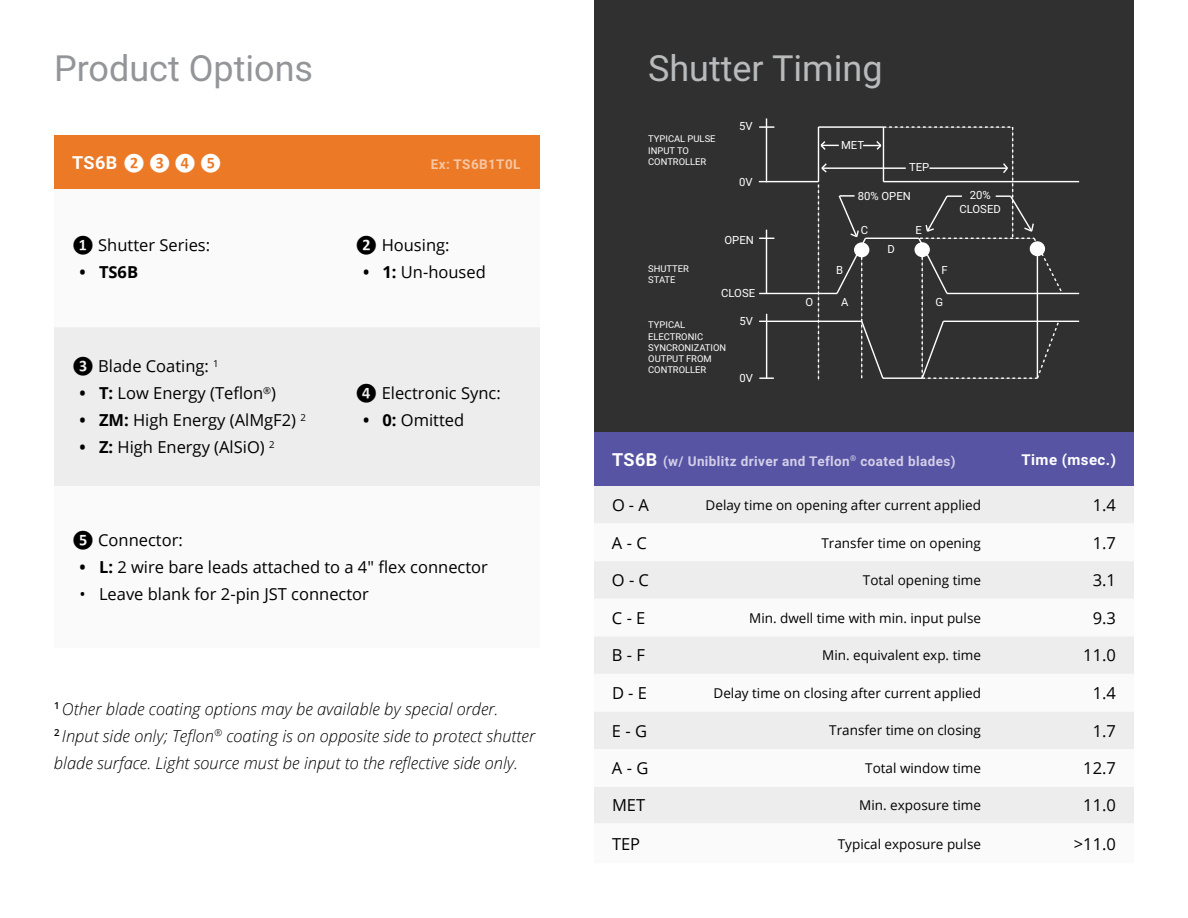
<style>
.page{position:relative;width:1188px;height:918px;background:#fff}
.page>*{position:absolute;margin:0;border:0;box-sizing:border-box;transform-origin:0 0}
.t1{font:36px "Roboto";color:#939598}
.t2{font:36px "Roboto";color:#b8babc}
.t3{font:700 18px "Roboto";color:#fff}
.t4{font:16.5px "Open Sans";color:#000}
.t5{font:italic 300 16.5px/27px "Open Sans";color:#000}
.t6{font:700 16.5px "Open Sans";color:#000}
.t7{font:700 15px "Roboto";letter-spacing:.03em;color:#fff}
.t8{font:13.5px "Open Sans";color:#000}
.t9{font:700 13.5px "Roboto";letter-spacing:.03em;color:#d3cfe8}
.t10{font:700 13.5px "Roboto";letter-spacing:.03em;color:#f8c6a3}
.t11{font:11.25px/13.5px "Roboto";color:#fff;text-align:center}
.t12{font:9.45px/11.2px "Roboto";color:#fff}
.s1{font-family:"Calibri";font-size:16.5px}
.s2{font-family:"Calibri";font-weight:700}
.s3{font-weight:700}
.s4{font-size:18px;color:#fff}
</style>
<div class="page">
<div style="left:594px;top:0;width:540px;height:432px;background:#303030"></div>
<div style="left:594px;top:432px;width:540px;height:54px;background:#5754a4"></div>
<div style="left:594px;top:486px;width:540px;height:37px;background:#ededed"></div>
<svg style="left:594px;top:561px;width:540px;height:262px;fill:#ededed"></svg>
<hr style="left:759px;top:181px;width:59px;height:1px;background:#fff">
<hr style="left:883px;top:181px;width:196px;height:1px;background:#fff">
<hr style="left:759px;top:293px;width:78px;height:1px;background:#fff">
<hr style="left:947px;top:293px;width:132px;height:1px;background:#fff">
<hr style="left:766px;top:230px;width:1px;height:63px;background:#fff">
<svg style="left:759px;top:238px;width:15px;height:1px"></svg>
<hr style="left:766px;top:118px;width:1px;height:64px;background:#fff">
<svg style="left:759px;top:126px;width:15px;height:2px"></svg>
<svg style="left:759px;top:377px;width:15px;height:2px"></svg>
<hr style="left:766px;top:314px;width:1px;height:64px;background:#fff">
<hr style="left:759px;top:321px;width:103px;height:1px;background:#fff">
<hr style="left:943px;top:321px;width:136px;height:1px;background:#fff">
<svg style="left:818px;top:126px;width:246px;height:254px"></svg>
<div style="left:54px;top:135px;width:486px;height:54px;background:#eb7926"></div>
<div style="left:54px;top:327px;width:486px;height:159px;background:#ededed"></div>
<h1 class="t1" style="left:54px;top:43px;width:261px">Product Options</h1>
<p class="t3" style="left:72px;top:150px;width:151px">TS6B <span class="s1">❷ ❸ ❹ ❺</span></p>
<p class="t10" style="left:431px;top:154px;width:91px">Ex: TS6B1T0L</p>
<p class="t4" style="left:72px;top:234px;width:140px"><span class="s2">❶</span> Shutter Series:</p>
<p class="t6" style="left:80px;top:260px;width:60px">• TS6B</p>
<p class="t4" style="left:72px;top:355px;width:148px"><span class="s2">❸</span> Blade Coating: <sup>1</sup></p>
<p class="t4" style="left:80px;top:382px;width:198px"><span class="s3">• T:</span> Low Energy (Teflon<sup>®</sup>)</p>
<p class="t4" style="left:79px;top:409px;width:228px"><span class="s3">• ZM:</span> High Energy (AlMgF2) <sup>2</sup></p>
<p class="t4" style="left:80px;top:436px;width:197px"><span class="s3">• Z:</span> High Energy (AlSiO) <sup>2</sup></p>
<p class="t4" style="left:356px;top:234px;width:96px"><span class="s2">❷</span> Housing:</p>
<p class="t4" style="left:363px;top:261px;width:124px"><span class="s3">• 1:</span> Un-housed</p>
<p class="t4" style="left:356px;top:382px;width:147px"><span class="s2">❹</span> Electronic Sync:</p>
<p class="t4" style="left:363px;top:409px;width:103px"><span class="s3">• 0:</span> Omitted</p>
<p class="t4" style="left:72px;top:529px;width:112px"><span class="s2">❺</span> Connector:</p>
<p class="t4" style="left:80px;top:556px;width:410px"><span class="s3">• L:</span> 2 wire bare leads attached to a 4" flex connector</p>
<p class="t4" style="left:80px;top:583px;width:291px">• Leave blank for 2-pin JST connector</p>
<p class="t5" style="left:54px;top:695px;width:483px"><sup>1</sup> Other blade coating options may be available by special order.<br><sup>2</sup> Input side only; Teflon<sup>®</sup> coating is on opposite side to protect shutter blade surface. Light source must be input to the reflective side only.</p>
<h1 class="t2" style="left:648px;top:43px;width:236px">Shutter Timing</h1>
<p class="t12" style="left:648px;top:133px;width:69px">TYPICAL PULSE<br>INPUT TO<br>CONTROLLER</p>
<p class="t11" style="left:739px;top:118px;width:15px">5V</p>
<p class="t11" style="left:739px;top:175px;width:15px">0V</p>
<p class="t11" style="left:725px;top:232px;width:31px">OPEN</p>
<p class="t12" style="left:648px;top:263px;width:42px">SHUTTER<br>STATE</p>
<p class="t12" style="left:648px;top:319px;width:80px">TYPICAL<br>ELECTRONIC<br>SYNCRONIZATION<br>OUTPUT FROM<br>CONTROLLER</p>
<p class="t11" style="left:721px;top:285px;width:35px">CLOSE</p>
<p class="t11" style="left:740px;top:314px;width:15px">5V</p>
<p class="t11" style="left:740px;top:371px;width:15px">0V</p>
<p class="t11" style="left:805px;top:295px;width:9px">O</p>
<p class="t11" style="left:841px;top:138px;width:25px">MET</p>
<p class="t11" style="left:909px;top:160px;width:22px">TEP</p>
<p class="t11" style="left:858px;top:189px;width:55px">80% OPEN</p>
<p class="t11" style="left:861px;top:222px;width:9px">C</p>
<p class="t11" style="left:915px;top:222px;width:8px">E</p>
<p class="t11" style="left:836px;top:262px;width:9px">B</p>
<p class="t11" style="left:888px;top:242px;width:9px">D</p>
<p class="t11" style="left:941px;top:262px;width:8px">F</p>
<p class="t11" style="left:841px;top:295px;width:9px">A</p>
<p class="t11" style="left:935px;top:295px;width:9px">G</p>
<p class="t11" style="left:960px;top:188px;width:43px">20%<br>CLOSED</p>
<p class="t9" style="left:612px;top:451px;width:345px"><span class="s4">TS6B</span> (w/ Uniblitz driver and Teflon<sup>®</sup> coated blades)</p>
<p class="t7" style="left:1021px;top:449px;width:96px">Time (msec.)</p>
<p class="t4" style="left:612px;top:494px;width:38px">O - A</p>
<p class="t8" style="left:706px;top:496px;width:277px">Delay time on opening after current applied</p>
<p class="t4" style="left:1093px;top:494px;width:25px">1.4</p>
<p class="t4" style="left:612px;top:531px;width:36px">A - C</p>
<p class="t8" style="left:821px;top:533px;width:161px">Transfer time on opening</p>
<p class="t4" style="left:1093px;top:531px;width:25px">1.7</p>
<p class="t4" style="left:612px;top:569px;width:38px">O - C</p>
<p class="t8" style="left:863px;top:571px;width:120px">Total opening time</p>
<p class="t4" style="left:1093px;top:569px;width:25px">3.1</p>
<p class="t4" style="left:612px;top:607px;width:35px">C - E</p>
<p class="t8" style="left:749px;top:609px;width:233px">Min. dwell time with min. input pulse</p>
<p class="t4" style="left:1093px;top:607px;width:25px">9.3</p>
<p class="t4" style="left:612px;top:644px;width:35px">B - F</p>
<p class="t8" style="left:822px;top:646px;width:160px">Min. equivalent exp. time</p>
<p class="t4" style="left:1083px;top:644px;width:34px">11.0</p>
<p class="t4" style="left:612px;top:682px;width:37px">D - E</p>
<p class="t8" style="left:714px;top:684px;width:269px">Delay time on closing after current applied</p>
<p class="t4" style="left:1093px;top:682px;width:25px">1.4</p>
<p class="t4" style="left:612px;top:719px;width:37px">E - G</p>
<p class="t8" style="left:829px;top:721px;width:153px">Transfer time on closing</p>
<p class="t4" style="left:1093px;top:719px;width:25px">1.7</p>
<p class="t4" style="left:612px;top:757px;width:38px">A - G</p>
<p class="t8" style="left:865px;top:759px;width:117px">Total window time</p>
<p class="t4" style="left:1083px;top:757px;width:34px">12.7</p>
<p class="t4" style="left:612px;top:794px;width:35px">MET</p>
<p class="t8" style="left:859px;top:796px;width:123px">Min. exposure time</p>
<p class="t4" style="left:1083px;top:794px;width:34px">11.0</p>
<p class="t4" style="left:612px;top:832px;width:30px">TEP</p>
<p class="t8" style="left:838px;top:834px;width:145px">Typical exposure pulse</p>
<p class="t4" style="left:1074px;top:832px;width:44px">&gt;11.0</p>
</div>
